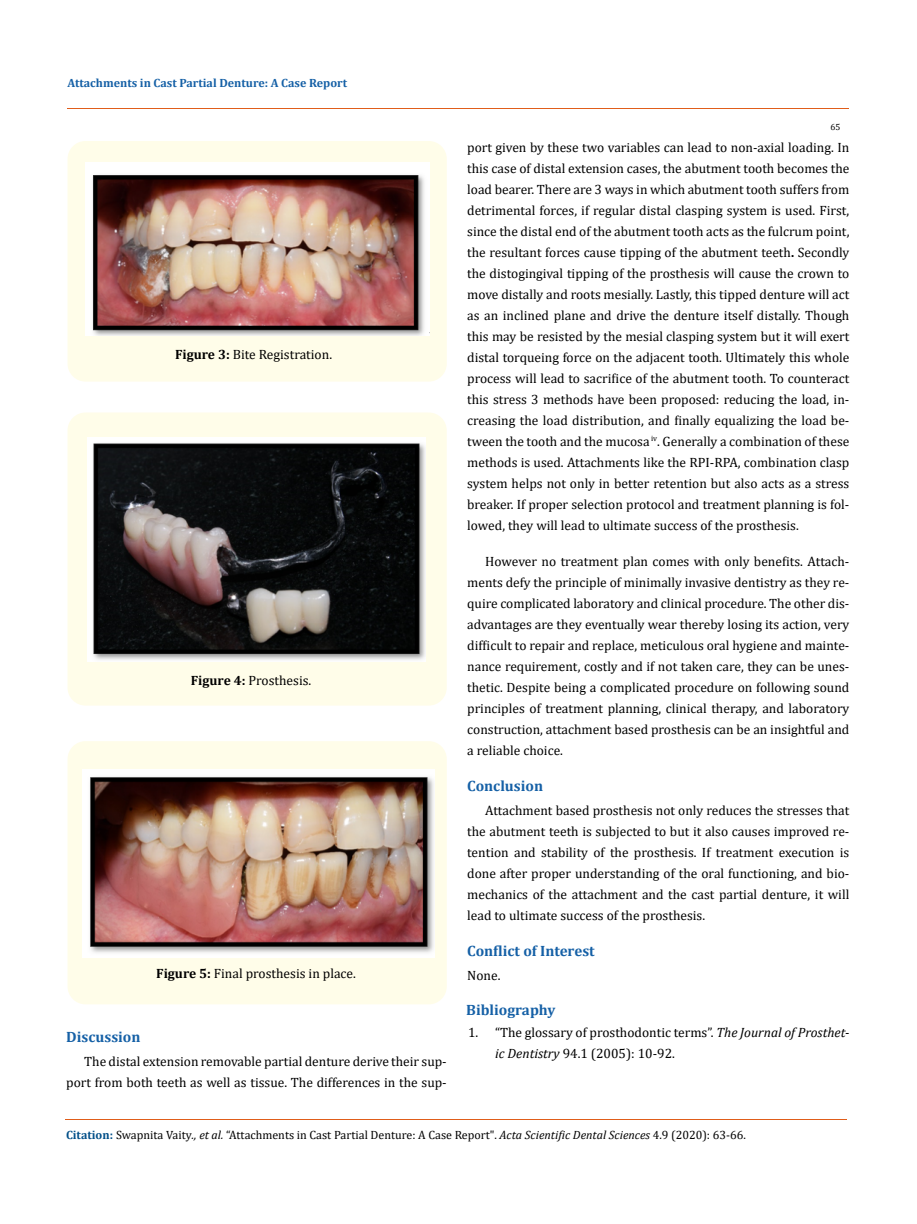
<style>
.page{position:relative;width:917px;height:1224px;background:#fff}
.page>*{position:absolute;margin:0;border:0;box-sizing:border-box;transform-origin:0 0}
.t1{font:700 15px "Cambria";color:#1560a6}
.t2{font:13.5px/21px "Cambria";color:#000;text-align:justify}
.t3{font:12px "Cambria";color:#000}
.t4{font:700 12px "Cambria";color:#1560a6}
.t5{font:9px "Cambria";color:#000}
.s1{font-weight:700}
.s2{font-style:italic}
.s3{font-weight:700;color:#035089}
</style>
<div class="page">
<hr style="left:67px;top:109px;width:782px;height:1px;background:#e05d1a">
<hr style="left:65px;top:1120px;width:781px;height:1px;background:#e05d1a">
<div style="left:68px;top:141px;width:379px;height:241px;background:#fffde9;border-radius:18px"></div>
<img style="left:85px;top:162px;width:344px;height:174px">
<div style="left:67px;top:412px;width:380px;height:294px;background:#fffde9;border-radius:18px"></div>
<img style="left:87px;top:438px;width:338px;height:223px">
<div style="left:68px;top:741px;width:379px;height:263px;background:#fffde9;border-radius:18px"></div>
<img style="left:82px;top:769px;width:353px;height:189px">
<p class="t4" style="left:68px;top:75px;width:281px">Attachments in Cast Partial Denture: A Case Report</p>
<p class="t2" style="left:175px;top:344px;width:158px"><span class="s1">Figure 3:</span> Bite Registration.</p>
<p class="t2" style="left:191px;top:670px;width:122px"><span class="s1">Figure 4:</span> Prosthesis.</p>
<p class="t2" style="left:156px;top:963px;width:201px"><span class="s1">Figure 5:</span> Final prosthesis in place.</p>
<p class="t1" style="left:66px;top:1026px;width:76px">Discussion</p>
<p class="t2" style="left:66px;top:1050px;width:382px;text-align:right">The distal extension removable partial denture derive their sup&shy;port from both teeth as well as tissue. The differences in the sup-</p>
<p class="t5" style="left:830px;top:122px;width:11px">65</p>
<p class="t2" style="left:467px;top:136px;width:384px">port given by these two variables can lead to non-axial loading. In this case of distal extension cases, the abutment tooth becomes the load bearer. There are 3 ways in which abutment tooth suffers from detrimental forces, if regular distal clasping system is used. First, since the distal end of the abutment tooth acts as the fulcrum point, the resultant forces cause tipping of the abutment teeth<span class="s1">.</span> Secondly the distogingival tipping of the prosthesis will cause the crown to move distally and roots mesially. Lastly, this tipped denture will act as an inclined plane and drive the denture itself distally. Though this may be resisted by the mesial clasping system but it will exert distal torqueing force on the adjacent tooth. Ultimately this whole process will lead to sacrifice of the abutment tooth. To counteract this stress 3 methods have been proposed: reducing the load, in&shy;creasing the load distribution, and finally equalizing the load be&shy;tween the tooth and the mucosa <sup>iv</sup>. Generally a combination of these methods is used. Attachments like the RPI-RPA, combination clasp system helps not only in better retention but also acts as a stress breaker. If proper selection protocol and treatment planning is fol&shy;lowed, they will lead to ultimate success of the prosthesis.</p>
<p class="t2" style="left:467px;top:550px;width:384px;text-indent:18px">However no treatment plan comes with only benefits. Attach&shy;ments defy the principle of minimally invasive dentistry as they re&shy;quire complicated laboratory and clinical procedure. The other dis&shy;advantages are they eventually wear thereby losing its action, very difficult to repair and replace, meticulous oral hygiene and mainte&shy;nance requirement, costly and if not taken care, they can be unes&shy;thetic. Despite being a complicated procedure on following sound principles of treatment planning, clinical therapy, and laboratory construction, attachment based prosthesis can be an insightful and a reliable choice.</p>
<p class="t1" style="left:467px;top:775px;width:77px">Conclusion</p>
<p class="t2" style="left:467px;top:799px;width:384px;text-indent:18px">Attachment based prosthesis not only reduces the stresses that the abutment teeth is subjected to but it also causes improved re&shy;tention and stability of the prosthesis. If treatment execution is done after proper understanding of the oral functioning, and bio&shy;mechanics of the attachment and the cast partial denture, it will lead to ultimate success of the prosthesis.</p>
<p class="t1" style="left:467px;top:940px;width:129px">Conflict of Interest</p>
<p class="t2" style="left:467px;top:964px;width:35px">None.</p>
<p class="t1" style="left:466px;top:999px;width:91px">Bibliography</p>
<p class="t2" style="left:495px;top:1022px;width:356px;text-indent:-27px">1. “The glossary of prosthodontic terms”. <span class="s2">The Journal of Prosthet&shy;ic Dentistry</span> 94.1 (2005): 10-92.</p>
<p class="t3" style="left:66px;top:1127px;width:681px"><span class="s3">Citation:</span> Swapnita Vaity<span class="s2">., et al.</span> “Attachments in Cast Partial Denture: A Case Report". <span class="s2">Acta Scientific Dental Sciences</span> 4.9 (2020): 63-66.</p>
</div>
